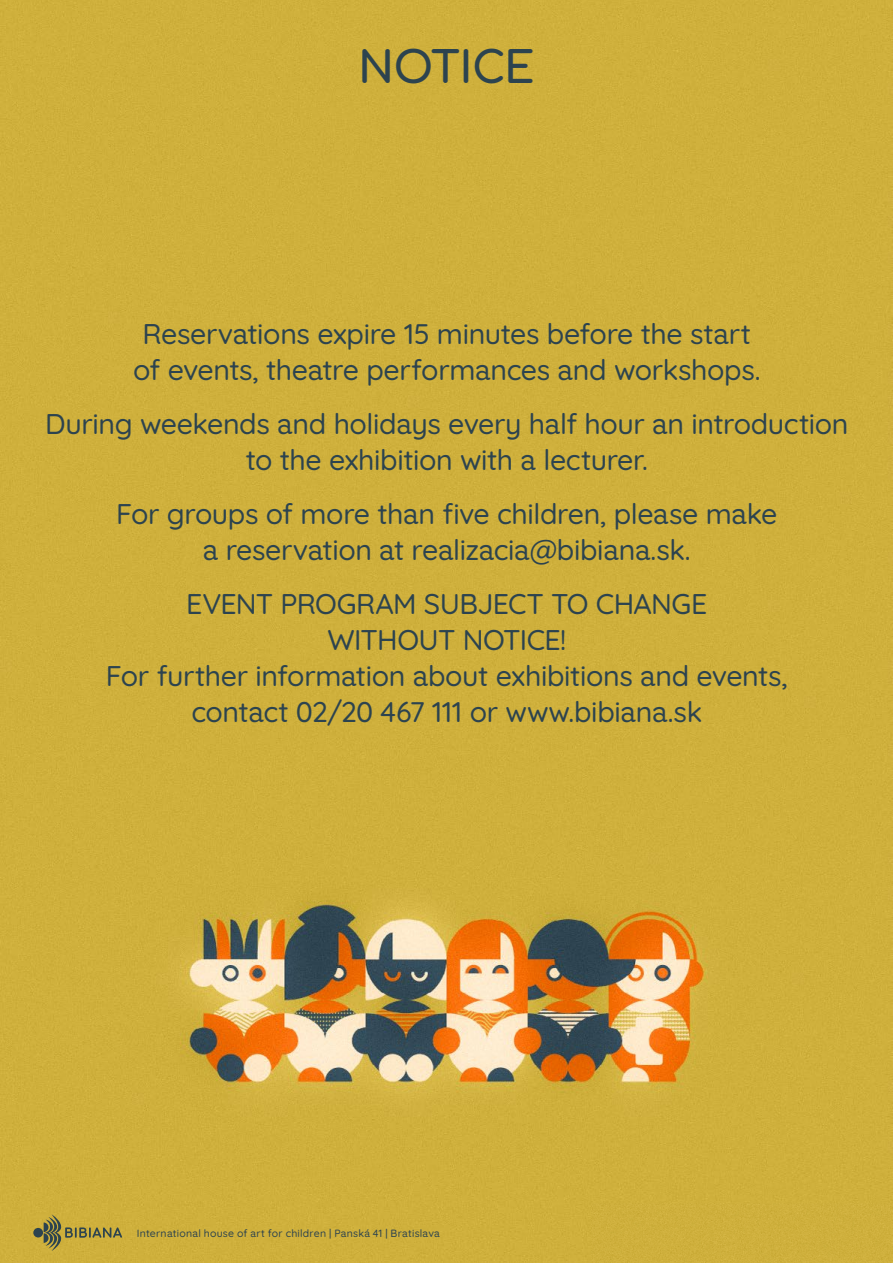
<style>
.page{position:relative;width:893px;height:1263px;background:#fff}
.page>*{position:absolute;margin:0;border:0;box-sizing:border-box;transform-origin:0 0}
.t1{font:700 43.5px "Comfortaa";letter-spacing:-.015em;color:#2c434f}
.t2{font:500 28.5px/36px "Quicksand";letter-spacing:-.015em;color:#2c434f;text-align:center}
.t3{font:500 10.5px "Quicksand";letter-spacing:.02em;color:#2c434f}
</style>
<div class="page">
<img style="left:0;top:0;width:893px;height:1263px">
<div style="left:33px;top:1228px;width:10px;height:9px;background:#2c434f;border-radius:50%"></div>
<svg style="left:44px;top:1214px;width:78px;height:37px;background:#af9a3f"></svg>
<div style="left:591px;top:1203px;width:302px;height:60px;background:#cfb03d"></div>
<p class="t1" style="left:358px;top:27px;width:178px">NOTICE</p>
<p class="t2" style="left:133px;top:313px;width:629px">Reservations expire 15 minutes before the start of events, theatre performances and workshops.</p>
<p class="t2" style="left:45px;top:403px;width:805px">During weekends and holidays every half hour an introduction to the exhibition with a lecturer.</p>
<p class="t2" style="left:116px;top:493px;width:663px">For groups of more than five children, please make a reservation at realizacia@bibiana.sk.</p>
<p class="t2" style="left:186px;top:583px;width:523px">EVENT PROGRAM SUBJECT TO CHANGE<br>WITHOUT NOTICE!</p>
<p class="t2" style="left:106px;top:655px;width:683px">For further information about exhibitions and events, contact 02/20 467 111 or www.bibiana.sk</p>
<p class="t3" style="left:137px;top:1224px;width:305px">International house of art for children | Panská 41 | Bratislava</p>
</div>
